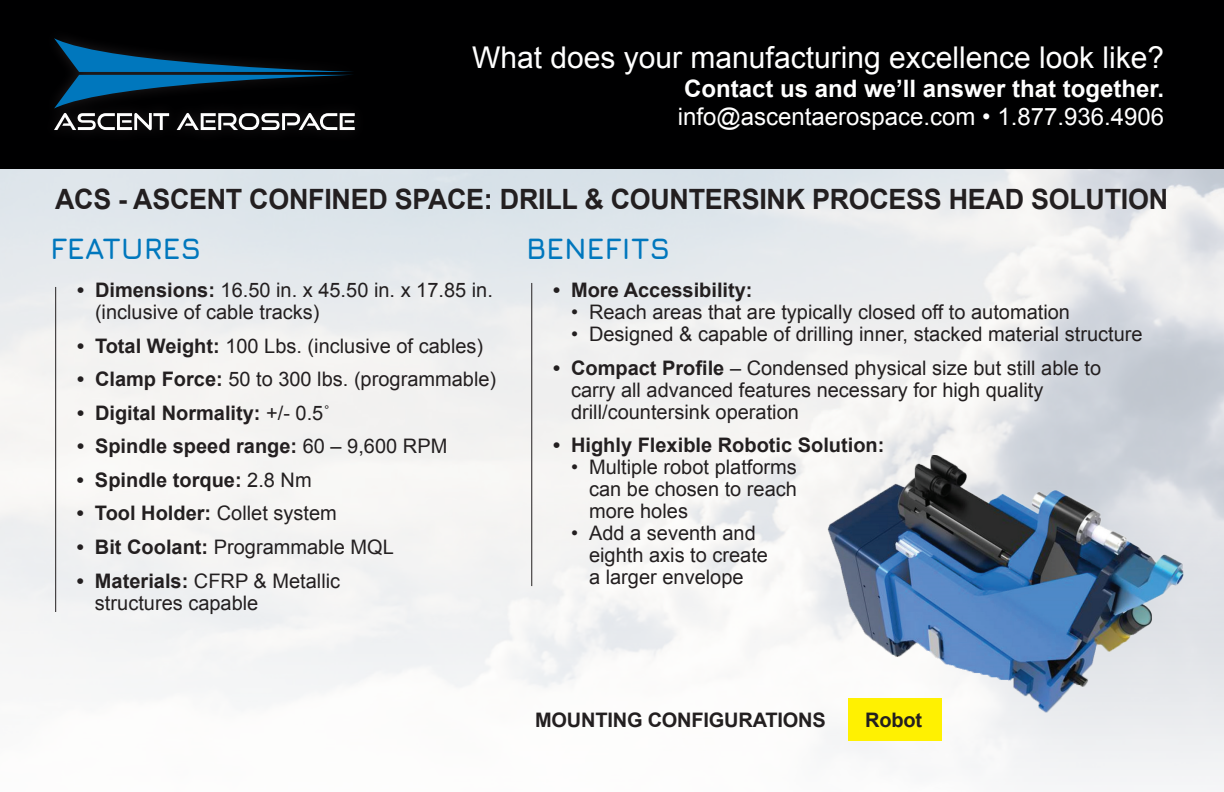
<style>
.page{position:relative;width:1224px;height:792px;background:#fff}
.page>*{position:absolute;margin:0;border:0;box-sizing:border-box;transform-origin:0 0}
.t1{font:30px "Arial";color:#fff}
.t2{font:700 30px "Jura";color:#0077bd}
.t3{font:700 28px "Arial";letter-spacing:-.01em;color:#231f20;scale:.96 1}
.t4{font:24px "Arial";color:#fff}
.t5{font:700 24px "Arial";color:#fff}
.t6{font:20px/22px "Arial";color:#231f20}
.t7{font:700 20px "Arial";color:#231f20}
.s1{font-weight:700}
.s2{font-weight:400}
</style>
<div class="page">
<img style="left:0;top:168px;width:1224px;height:617px">
<div style="left:0;top:0;width:1224px;height:168px;background:#000001"></div>
<svg style="left:54px;top:38px;width:301px;height:92px"></svg>
<img style="left:824px;top:456px;width:361px;height:261px">
<div style="left:848px;top:698px;width:94px;height:42px;background:#fff101"></div>
<hr style="left:55px;top:287px;width:1px;height:325px;background:#231f20">
<hr style="left:531px;top:283px;width:1px;height:303px;background:#231f20">
<h1 class="t1" style="left:472px;top:38px;width:693px">What does your manufacturing excellence look like?</h1>
<p class="t5" style="left:684px;top:72px;width:482px">Contact us and we’ll answer that together.</p>
<p class="t4" style="left:678px;top:101px;width:488px">info@ascentaerospace.com • 1.877.936.4906</p>
<h2 class="t3" style="left:55px;top:181px;width:1161px">ACS - ASCENT CONFINED SPACE: DRILL &amp; COUNTERSINK PROCESS HEAD SOLUTION</h2>
<h1 class="t2" style="left:50px;top:227px;width:153px">FEATURES</h1>
<p class="t6" style="left:95px;top:280px;width:399px;text-indent:-18px"><span class="s1">• Dimensions:</span> 16.50 in. x 45.50 in. x 17.85 in. (inclusive of cable tracks)</p>
<p class="t6" style="left:77px;top:335px;width:408px"><span class="s1">• Total Weight:</span> 100 Lbs. (inclusive of cables)</p>
<p class="t6" style="left:77px;top:369px;width:421px"><span class="s1">• Clamp Force:</span> 50 to 300 lbs. (programmable)</p>
<p class="t7" style="left:77px;top:400px;width:255px">• Digital Normality: <span class="s2">+/- 0.5˚</span></p>
<p class="t7" style="left:77px;top:433px;width:372px">• Spindle speed range: <span class="s2">60 – 9,600 RPM</span></p>
<p class="t7" style="left:77px;top:467px;width:236px">• Spindle torque: <span class="s2">2.8 Nm</span></p>
<p class="t7" style="left:77px;top:500px;width:261px">• Tool Holder: <span class="s2">Collet system</span></p>
<p class="t6" style="left:77px;top:536px;width:318px"><span class="s1">• Bit Coolant:</span> Programmable MQL</p>
<p class="t6" style="left:95px;top:570px;width:247px;text-indent:-18px"><span class="s1">• Materials:</span> CFRP &amp; Metallic structures capable</p>
<h1 class="t2" style="left:526px;top:227px;width:146px">BENEFITS</h1>
<p class="t7" style="left:553px;top:277px;width:201px">• More Accessibility:</p>
<p class="t6" style="left:571px;top:302px;width:501px">• Reach areas that are typically closed off to automation</p>
<p class="t6" style="left:571px;top:324px;width:573px">• Designed &amp; capable of drilling inner, stacked material structure</p>
<p class="t6" style="left:571px;top:357px;width:532px;text-indent:-18px"><span class="s1">• Compact Profile</span> – Condensed physical size but still able to carry all advanced features necessary for high quality drill/countersink operation</p>
<p class="t7" style="left:553px;top:432px;width:333px">• Highly Flexible Robotic Solution:</p>
<p class="t6" style="left:589px;top:457px;width:209px;text-align:justify;text-indent:-18px">• Multiple robot platforms can be chosen to reach more holes</p>
<p class="t6" style="left:589px;top:523px;width:180px;text-indent:-18px">• Add a seventh and eighth axis to create a larger envelope</p>
<p class="t7" style="left:535px;top:707px;width:292px">MOUNTING CONFIGURATIONS</p>
<p class="t7" style="left:865px;top:707px;width:58px">Robot</p>
</div>
